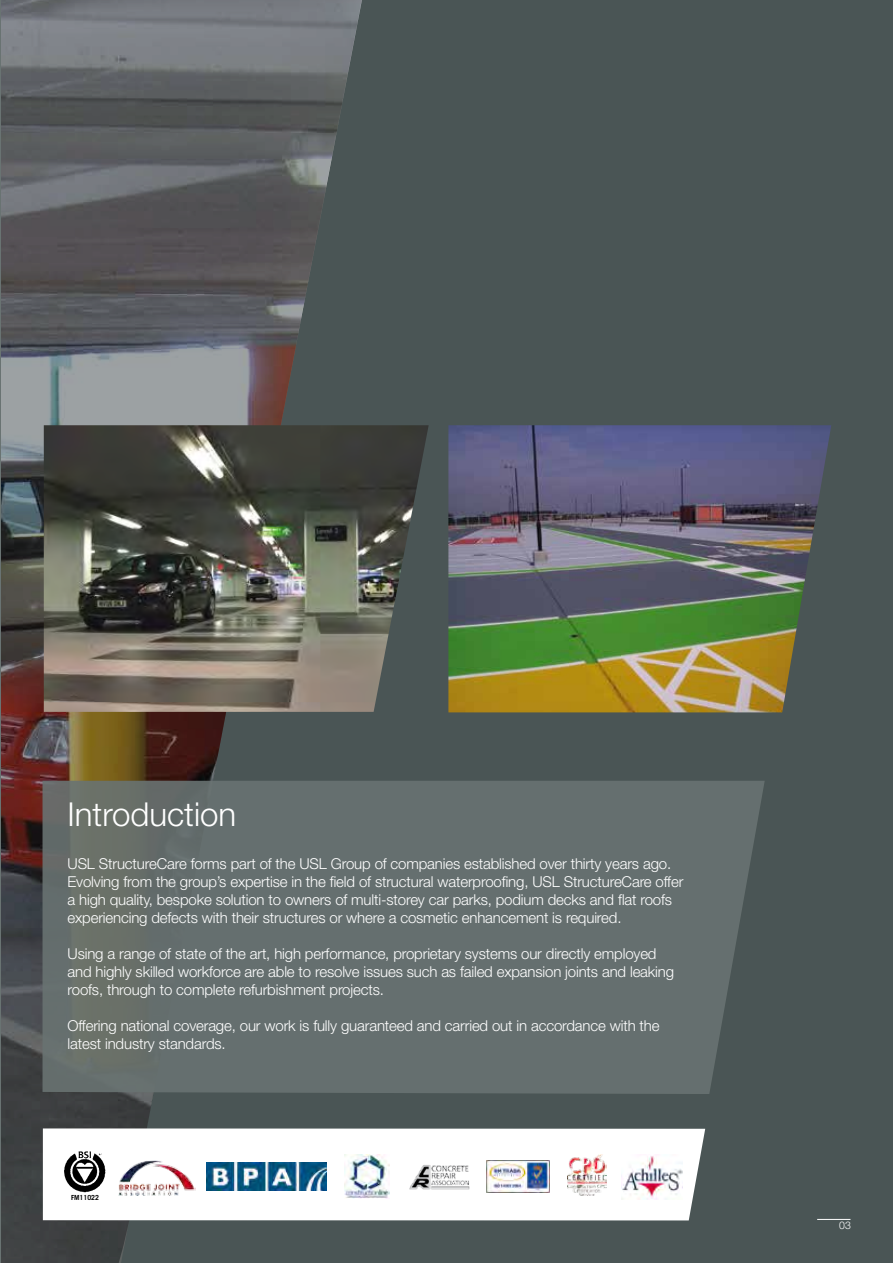
<style>
.page{position:relative;width:893px;height:1263px;background:#fff}
.page>*{position:absolute;margin:0;border:0;box-sizing:border-box;transform-origin:0 0}
.t1{font:300 33px "Helvetica Neue";color:#fff}
.t2{font:300 15px/18px "Helvetica Neue";letter-spacing:-.01em;color:#fff}
.t3{font:300 10.5px "Helvetica Neue";color:#fff}
.t4{font:700 7.05px "Trade Gothic";color:#000}
</style>
<div class="page">
<div style="left:1px;top:0;width:892px;height:1263px;background:#4a5555"></div>
<svg style="left:0;top:0;width:382px;height:1263px"></svg>
<hr style="left:817px;top:1219px;width:33px;height:1px;background:#fff">
<div style="left:43px;top:1128px;width:662px;height:92px;background:#fff"></div>
<img style="left:568px;top:1155px;width:39px;height:40px">
<div style="left:341px;top:1152px;width:50px;height:49px;background:#fff"></div>
<img style="left:345px;top:1154px;width:44px;height:45px">
<img style="left:116px;top:1159px;width:80px;height:37px">
<img style="left:63px;top:1151px;width:43px;height:43px">
<img style="left:487px;top:1160px;width:62px;height:33px">
<img style="left:207px;top:1163px;width:120px;height:28px">
<div style="left:43px;top:781px;width:722px;height:313px;background:#656f6f"></div>
<img style="left:448px;top:425px;width:383px;height:287px">
<img style="left:44px;top:425px;width:385px;height:287px">
<img style="left:622px;top:1154px;width:60px;height:45px">
<img style="left:408px;top:1160px;width:63px;height:33px">
<h1 class="t1" style="left:68px;top:794px;width:170px">Introduction</h1>
<p class="t2" style="left:68px;top:855px;width:617px">USL StructureCare forms part of the USL Group of companies established over thirty years ago.<br>Evolving from the group’s expertise in the field of structural waterproofing, USL StructureCare offer a high quality, bespoke solution to owners of multi-storey car parks, podium decks and flat roofs experiencing defects with their structures or where a cosmetic enhancement is required.</p>
<p class="t2" style="left:68px;top:945px;width:608px">Using a range of state of the art, high performance, proprietary systems our directly employed and highly skilled workforce are able to resolve issues such as failed expansion joints and leaking roofs, through to complete refurbishment projects.</p>
<p class="t2" style="left:68px;top:1017px;width:593px">Offering national coverage, our work is fully guaranteed and carried out in accordance with the latest industry standards.</p>
<p class="t4" style="left:71px;top:1193px;width:29px">FM11022</p>
<p class="t3" style="left:839px;top:1219px;width:13px">03</p>
</div>
